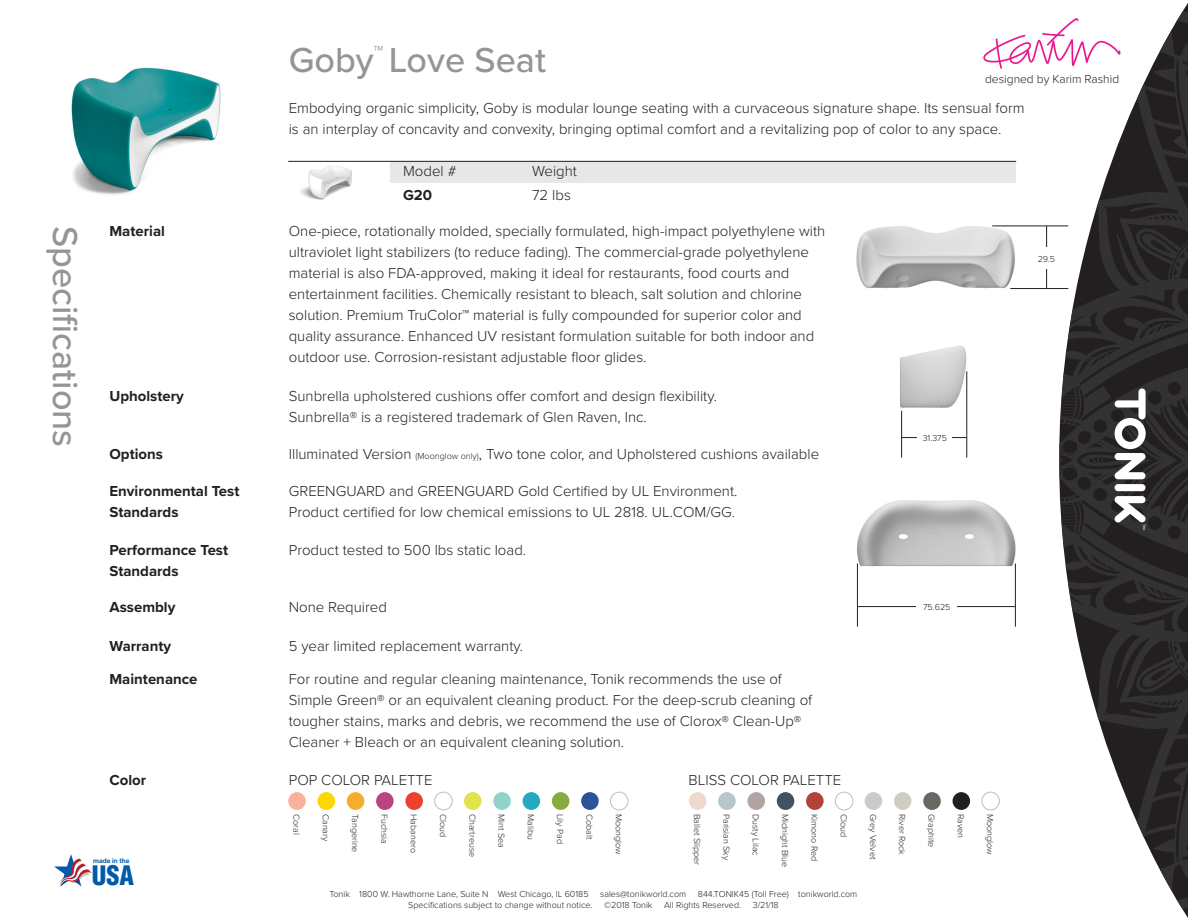
<style>
.page{position:relative;width:1188px;height:918px;background:#fff}
.page>*{position:absolute;margin:0;border:0;box-sizing:border-box;transform-origin:0 0}
.t1{font:500 36px "Proxima Nova";color:#939598}
.t2{font:900 condensed 26.25px "Helvetica";color:#015aaa}
.t3{font:300 15px/21px "Proxima Nova";color:#231f20}
.t4{font:700 15px/21px "Proxima Nova";color:#231f20}
.t5{font:300 12px "Proxima Nova";color:#231f20}
.t6{font:300 9px "Proxima Nova";color:#231f20}
.t7{font:700 6.45px "Helvetica Neue";color:#015aaa}
.s1{font-size:9px}
</style>
<div class="page">
<img style="left:856px;top:225px;width:172px;height:65px">
<img style="left:900px;top:345px;width:67px;height:85px">
<img style="left:856px;top:500px;width:160px;height:87px">
<img style="left:71px;top:67px;width:150px;height:128px">
<svg style="left:1176px;top:897px;width:12px;height:12px"></svg>
<svg style="left:1059px;top:29px;width:129px;height:863px"></svg>
<svg style="left:1068px;top:83px;width:120px;height:471px;background:#4a4849"></svg>
<svg style="left:1090px;top:589px;width:98px;height:37px;background:#2b2829"></svg>
<svg style="left:1059px;top:457px;width:4px;height:6px"></svg>
<svg style="left:1176px;top:11px;width:12px;height:13px"></svg>
<div style="left:390px;top:162px;width:626px;height:21px;background:#e6e7e9"></div>
<hr style="left:288px;top:161px;width:728px;height:1px;background:#231f20">
<hr style="left:901px;top:411px;width:1px;height:47px;background:#231f20">
<hr style="left:967px;top:371px;width:1px;height:87px;background:#231f20">
<hr style="left:857px;top:564px;width:1px;height:63px;background:#231f20">
<hr style="left:1015px;top:564px;width:1px;height:63px;background:#231f20">
<hr style="left:901px;top:437px;width:66px;height:1px;background:#231f20">
<hr style="left:858px;top:606px;width:157px;height:1px;background:#231f20">
<div style="left:918px;top:427px;width:34px;height:21px;background:#fff"></div>
<div style="left:917px;top:596px;width:40px;height:21px;background:#fff"></div>
<div style="left:288px;top:792px;width:18px;height:18px;background:#f9b09f;border-radius:50%"></div>
<div style="left:689px;top:792px;width:17px;height:18px;background:#efd8cd;border-radius:50%"></div>
<div style="left:318px;top:792px;width:17px;height:18px;background:#fcd704;border-radius:50%"></div>
<div style="left:718px;top:792px;width:18px;height:18px;background:#b7c6c9;border-radius:50%"></div>
<div style="left:347px;top:792px;width:17px;height:18px;background:#f6ac2f;border-radius:50%"></div>
<div style="left:747px;top:792px;width:18px;height:18px;background:#b3a4a3;border-radius:50%"></div>
<div style="left:376px;top:792px;width:18px;height:18px;background:#bb437f;border-radius:50%"></div>
<div style="left:777px;top:792px;width:17px;height:18px;background:#425163;border-radius:50%"></div>
<div style="left:405px;top:792px;width:18px;height:18px;background:#eb422f;border-radius:50%"></div>
<div style="left:806px;top:792px;width:18px;height:18px;background:#b14338;border-radius:50%"></div>
<div style="left:435px;top:792px;width:17px;height:18px;border:1px solid #231f20;border-radius:50%"></div>
<div style="left:835px;top:792px;width:18px;height:18px;border:1px solid #231f20;border-radius:50%"></div>
<div style="left:464px;top:792px;width:18px;height:18px;background:#e2e249;border-radius:50%"></div>
<div style="left:865px;top:792px;width:17px;height:18px;background:#cbcbc9;border-radius:50%"></div>
<div style="left:493px;top:792px;width:18px;height:18px;background:#91d3cb;border-radius:50%"></div>
<div style="left:894px;top:792px;width:18px;height:18px;background:#d0cdc2;border-radius:50%"></div>
<div style="left:523px;top:792px;width:17px;height:18px;background:#25a9c0;border-radius:50%"></div>
<div style="left:923px;top:792px;width:18px;height:18px;background:#6a6661;border-radius:50%"></div>
<div style="left:552px;top:792px;width:17px;height:18px;background:#89ab3e;border-radius:50%"></div>
<div style="left:953px;top:792px;width:17px;height:18px;background:#231f20;border-radius:50%"></div>
<div style="left:581px;top:792px;width:18px;height:18px;background:#31509b;border-radius:50%"></div>
<div style="left:982px;top:792px;width:18px;height:18px;border:1px solid #231f20;border-radius:50%"></div>
<div style="left:610px;top:792px;width:18px;height:18px;border:1px solid #231f20;border-radius:50%"></div>
<div style="left:1115px;top:484px;width:31px;height:7px;background:#fff;border-radius:4px"></div>
<svg style="left:1115px;top:388px;width:31px;height:91px"></svg>
<svg style="left:1115px;top:496px;width:31px;height:34px"></svg>
<img style="left:300px;top:166px;width:52px;height:34px">
<hr style="left:992px;top:226px;width:76px;height:1px;background:#231f20">
<hr style="left:1046px;top:226px;width:1px;height:62px;background:#231f20">
<hr style="left:1010px;top:288px;width:58px;height:1px;background:#231f20">
<div style="left:1037px;top:248px;width:20px;height:21px;background:#fff"></div>
<svg style="left:54px;top:854px;width:38px;height:32px"></svg>
<img style="left:983px;top:18px;width:145px;height:51px">
<p class="t1" style="left:92px;top:226px;width:223px;rotate:90deg">Specifications</p>
<p class="t4" style="left:110px;top:221px;width:57px">Material</p>
<p class="t4" style="left:110px;top:385px;width:76px">Upholstery</p>
<p class="t4" style="left:110px;top:443px;width:55px">Options</p>
<p class="t4" style="left:110px;top:480px;width:132px">Environmental Test<br>Standards</p>
<p class="t4" style="left:110px;top:539px;width:120px">Performance Test<br>Standards</p>
<p class="t1" style="left:289px;top:33px;width:259px">Goby<sup>™</sup> Love Seat</p>
<p class="t5" style="left:985px;top:70px;width:136px">designed by Karim Rashid</p>
<p class="t3" style="left:289px;top:97px;width:737px">Embodying organic simplicity, Goby is modular lounge seating with a curvaceous signature shape. Its sensual form is an interplay of concavity and convexity, bringing optimal comfort and a revitalizing pop of color to any space.</p>
<p class="t3" style="left:403px;top:160px;width:55px">Model #</p>
<p class="t3" style="left:532px;top:160px;width:46px">Weight</p>
<p class="t4" style="left:403px;top:184px;width:31px">G20</p>
<p class="t3" style="left:532px;top:184px;width:40px">72 lbs</p>
<p class="t3" style="left:289px;top:220px;width:538px">One-piece, rotationally molded, specially formulated, high-impact polyethylene with ultraviolet light stabilizers (to reduce fading). The commercial-grade polyethylene material is also FDA-approved, making it ideal for restaurants, food courts and</p>
<p class="t3" style="left:289px;top:283px;width:515px">entertainment facilities. Chemically resistant to bleach, salt solution and chlorine</p>
<p class="t3" style="left:289px;top:304px;width:527px">solution. Premium TruColor™ material is fully compounded for superior color and quality assurance. Enhanced UV resistant formulation suitable for both indoor and outdoor use. Corrosion-resistant adjustable floor glides.</p>
<p class="t3" style="left:289px;top:385px;width:430px">Sunbrella upholstered cushions offer comfort and design flexibility.<br>Sunbrella® is a registered trademark of Glen Raven, Inc.</p>
<p class="t3" style="left:289px;top:443px;width:532px">Illuminated Version <span class="s1">(Moonglow only)</span>, Two tone color, and Upholstered cushions available</p>
<p class="t3" style="left:289px;top:479px;width:450px">GREENGUARD and GREENGUARD Gold Certified by UL Environment.<br>Product certified for low chemical emissions to UL 2818. UL.COM/GG.</p>
<p class="t3" style="left:289px;top:539px;width:239px">Product tested to 500 lbs static load.</p>
<p class="t6" style="left:923px;top:431px;width:26px">31.375</p>
<p class="t6" style="left:1038px;top:252px;width:19px">29.5</p>
<p class="t4" style="left:110px;top:596px;width:67px">Assembly</p>
<p class="t3" style="left:289px;top:595px;width:100px">None Required</p>
<p class="t4" style="left:110px;top:635px;width:63px">Warranty</p>
<p class="t3" style="left:289px;top:634px;width:236px">5 year limited replacement warranty.</p>
<p class="t3" style="left:289px;top:668px;width:525px">For routine and regular cleaning maintenance, Tonik recommends the use of Simple Green® or an equivalent cleaning product. For the deep-scrub cleaning of tougher stains, marks and debris, we recommend the use of Clorox® Clean-Up® Cleaner + Bleach or an equivalent cleaning solution.</p>
<p class="t4" style="left:110px;top:668px;width:90px">Maintenance</p>
<p class="t6" style="left:923px;top:600px;width:29px">75.625</p>
<p class="t4" style="left:110px;top:769px;width:38px">Color</p>
<p class="t7" style="left:93px;top:855px;width:38px">made in the</p>
<p class="t2" style="left:92px;top:859px;width:44px">USA</p>
<p class="t3" style="left:289px;top:769px;width:145px">POP COLOR PALETTE</p>
<p class="t6" style="left:303px;top:814px;width:22px;rotate:90deg">Coral</p>
<p class="t6" style="left:333px;top:814px;width:29px;rotate:90deg">Canary</p>
<p class="t6" style="left:362px;top:814px;width:40px;rotate:90deg">Tangerine</p>
<p class="t6" style="left:391px;top:814px;width:31px;rotate:90deg">Fuchsia</p>
<p class="t6" style="left:420px;top:814px;width:40px;rotate:90deg">Habanero</p>
<p class="t6" style="left:450px;top:814px;width:25px;rotate:90deg">Cloud</p>
<p class="t6" style="left:479px;top:814px;width:44px;rotate:90deg">Chartreuse</p>
<p class="t6" style="left:508px;top:814px;width:35px;rotate:90deg">Mint Sea</p>
<p class="t6" style="left:538px;top:814px;width:27px;rotate:90deg">Malibu</p>
<p class="t6" style="left:567px;top:814px;width:31px;rotate:90deg">Lily Pad</p>
<p class="t6" style="left:596px;top:814px;width:27px;rotate:90deg">Cobalt</p>
<p class="t6" style="left:626px;top:814px;width:42px;rotate:90deg">Moonglow</p>
<p class="t6" style="left:704px;top:814px;width:53px;rotate:90deg">Ballet Slipper</p>
<p class="t6" style="left:733px;top:814px;width:48px;rotate:90deg">Parisian Sky</p>
<p class="t6" style="left:763px;top:814px;width:43px;rotate:90deg">Dusty Lilac</p>
<p class="t6" style="left:792px;top:814px;width:55px;rotate:90deg">Midnight Blue</p>
<p class="t6" style="left:821px;top:814px;width:49px;rotate:90deg">Kimono Red</p>
<p class="t6" style="left:850px;top:814px;width:25px;rotate:90deg">Cloud</p>
<p class="t6" style="left:880px;top:814px;width:47px;rotate:90deg">Grey Velvet</p>
<p class="t6" style="left:909px;top:814px;width:43px;rotate:90deg">River Rock</p>
<p class="t6" style="left:938px;top:814px;width:35px;rotate:90deg">Graphite</p>
<p class="t6" style="left:968px;top:814px;width:26px;rotate:90deg">Raven</p>
<p class="t6" style="left:997px;top:814px;width:42px;rotate:90deg">Moonglow</p>
<p class="t3" style="left:689px;top:769px;width:154px">BLISS COLOR PALETTE</p>
<p class="t6" style="left:330px;top:888px;width:261px">Tonik 1800 W. Hawthorne Lane, Suite N West Chicago, IL 60185</p>
<p class="t6" style="left:600px;top:888px;width:88px">sales@tonikworld.com</p>
<p class="t6" style="left:698px;top:888px;width:161px">844.TONIK45 (Toll Free) tonikworld.com</p>
<p class="t6" style="left:408px;top:898px;width:186px">Specifications subject to change without notice.</p>
<p class="t6" style="left:604px;top:898px;width:50px">©2018 Tonik</p>
<p class="t6" style="left:664px;top:898px;width:79px">All Rights Reserved.</p>
<p class="t6" style="left:753px;top:898px;width:27px">3/21/18</p>
</div>
